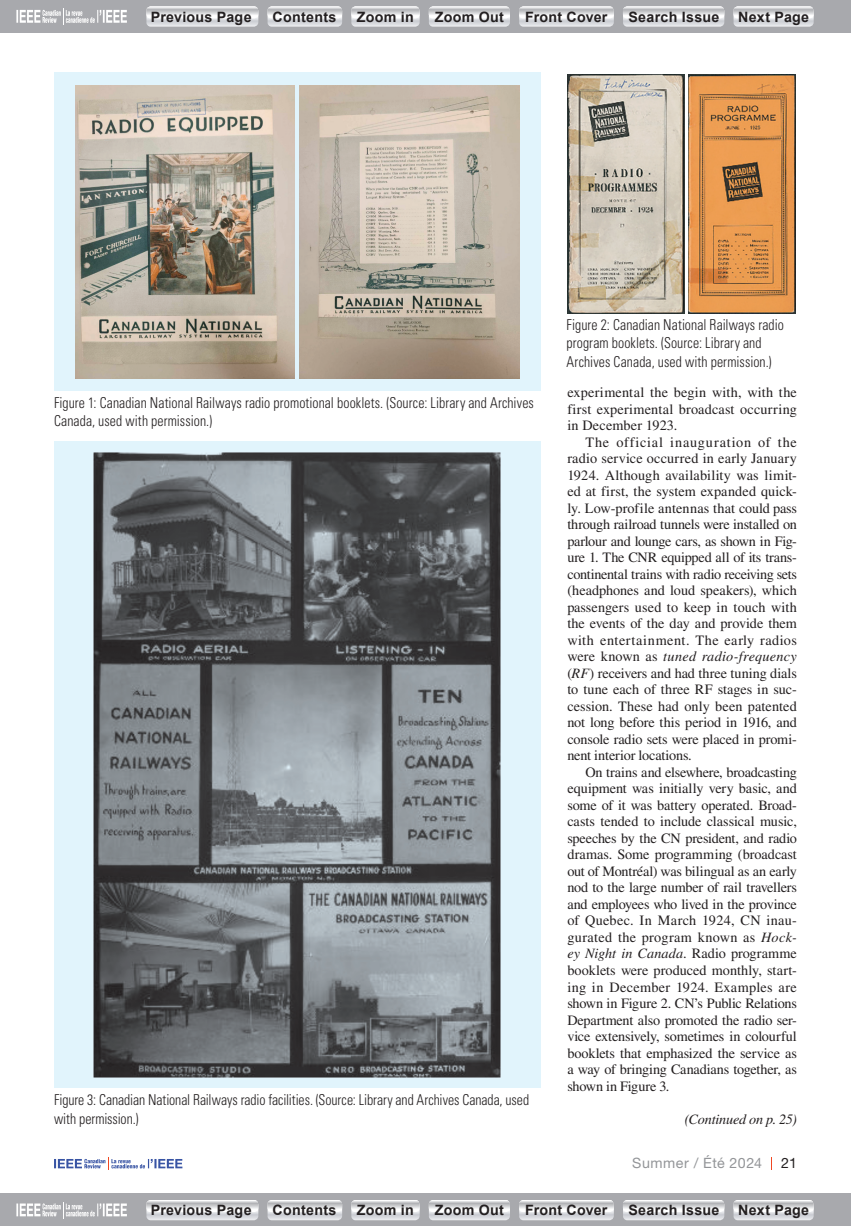
<style>
.page{position:relative;width:851px;height:1226px;background:#fff}
.page>*{position:absolute;margin:0;border:0;box-sizing:border-box;transform-origin:0 0}
.t1{font:300 condensed 15px/18px "Univers LT Std";letter-spacing:.005em;color:#231f20;scale:.92 1}
.t2{font:14.25px/16.5px "Times LT Std";letter-spacing:-.005em;color:#231f20;text-align:justify}
.t3{font:700 14.25px "Arial";letter-spacing:.02em;color:#231f20}
.t4{font:italic 14.25px "Times LT Std";letter-spacing:-.01em;color:#231f20}
.t5{font:14.25px "Helvetica Neue LT Std";letter-spacing:.035em;color:#939598}
.t6{font:14.25px "Helvetica Neue LT Std";color:#231f20}
.s1{font-style:italic}
</style>
<div class="page">
<div style="left:0;top:0;width:850px;height:32px;background:#a8a9ad"></div>
<svg style="left:16px;top:8px;width:111px;height:17px"></svg>
<svg style="left:146px;top:6px;width:112px;height:21px;background:#dcdddf"></svg>
<svg style="left:267px;top:6px;width:75px;height:21px;background:#dbdcdf"></svg>
<svg style="left:351px;top:6px;width:68px;height:21px"></svg>
<svg style="left:428px;top:6px;width:82px;height:21px;background:#dbdcdf"></svg>
<svg style="left:519px;top:6px;width:95px;height:21px;background:#dcdddf"></svg>
<svg style="left:623px;top:6px;width:101px;height:21px;background:#dcdddf"></svg>
<svg style="left:733px;top:6px;width:80px;height:21px;background:#dbdddf"></svg>
<div style="left:0;top:1193px;width:850px;height:33px;background:#a8a9ad"></div>
<svg style="left:16px;top:1202px;width:111px;height:16px"></svg>
<svg style="left:146px;top:1200px;width:112px;height:20px;background:#dddee0"></svg>
<svg style="left:267px;top:1200px;width:75px;height:20px"></svg>
<svg style="left:351px;top:1200px;width:68px;height:20px"></svg>
<svg style="left:428px;top:1200px;width:82px;height:20px;background:#dcdde0"></svg>
<svg style="left:519px;top:1200px;width:95px;height:20px;background:#dddee0"></svg>
<svg style="left:623px;top:1200px;width:101px;height:20px;background:#dddee0"></svg>
<svg style="left:733px;top:1200px;width:80px;height:20px;background:#dcdee0"></svg>
<svg style="left:771px;top:1157px;width:1px;height:12px"></svg>
<svg style="left:54px;top:1157px;width:128px;height:12px"></svg>
<img style="left:567px;top:74px;width:117px;height:239px">
<img style="left:688px;top:74px;width:107px;height:239px">
<div style="left:54px;top:441px;width:486px;height:647px;background:#e1f4fc"></div>
<img style="left:94px;top:452px;width:406px;height:625px">
<div style="left:57px;top:73px;width:480px;height:318px;background:#e1f4fc"></div>
<img style="left:75px;top:85px;width:220px;height:293px">
<img style="left:299px;top:85px;width:220px;height:293px">
<p class="t3" style="left:151px;top:7px;width:102px">Previous Page</p>
<p class="t3" style="left:272px;top:7px;width:65px">Contents</p>
<p class="t3" style="left:357px;top:7px;width:58px">Zoom in</p>
<p class="t3" style="left:435px;top:7px;width:71px">Zoom Out</p>
<p class="t3" style="left:525px;top:7px;width:84px">Front Cover</p>
<p class="t3" style="left:628px;top:7px;width:92px">Search Issue</p>
<p class="t3" style="left:738px;top:7px;width:72px">Next Page</p>
<p class="t1" style="left:54px;top:393px;width:523px">Figure 1: Canadian National Railways radio promotional booklets. (Source: Library and Archives<br>Canada, used with permission.)</p>
<p class="t1" style="left:54px;top:1090px;width:518px;line-height:18.8px">Figure 3: Canadian National Railways radio facilities. (Source: Library and Archives Canada, used with permission.)</p>
<p class="t1" style="left:566px;top:316px;width:238px">Figure 2: Canadian National Railways radio program booklets. (Source: Library and<br>Archives Canada, used with permission.)</p>
<p class="t2" style="left:567px;top:384px;width:231px">experimental the begin with, with the first experimental broadcast occurring in December 1923.</p>
<p class="t2" style="left:567px;top:433px;width:231px;text-indent:18px">The official inauguration of the radio service occurred in early January 1924. Although availability was limit&shy;ed at first, the system expanded quick&shy;ly. Low-profile antennas that could pass through railroad tunnels were installed on parlour and lounge cars, as shown in Fig&shy;ure 1. The CNR equipped all of its trans&shy;continental trains with radio receiving sets (headphones and loud speakers), which passengers used to keep in touch with the events of the day and provide them with entertainment. The early radios were known as <span class="s1">tuned radio-frequency </span>(<span class="s1">RF</span>) receivers and had three tuning dials to tune each of three RF stages in suc&shy;cession. These had only been patented not long before this period in 1916, and console radio sets were placed in promi&shy;nent interior locations.</p>
<p class="t2" style="left:567px;top:763px;width:231px;text-indent:18px">On trains and elsewhere, broadcasting equipment was initially very basic, and some of it was battery operated. Broad&shy;casts tended to include classical music, speeches by the CN president, and radio dramas. Some programming (broadcast out of Montréal) was bilingual as an early nod to the large number of rail travellers and employees who lived in the province of Quebec. In March 1924, CN inau&shy;gurated the program known as <span class="s1">Hock&shy;ey Night in Canada</span>. Radio programme booklets were produced monthly, start&shy;ing in December 1924. Examples are shown in Figure 2. CN’s Public Relations Department also promoted the radio ser&shy;vice extensively, sometimes in colourful booklets that emphasized the service as a way of bringing Canadians together, as shown in Figure 3.</p>
<p class="t4" style="left:684px;top:1110px;width:114px">(Continued on p. 25)</p>
<p class="t5" style="left:632px;top:1154px;width:131px">Summer / Été 2024</p>
<p class="t6" style="left:781px;top:1154px;width:17px">21</p>
<p class="t3" style="left:151px;top:1200px;width:102px">Previous Page</p>
<p class="t3" style="left:272px;top:1200px;width:65px">Contents</p>
<p class="t3" style="left:357px;top:1200px;width:58px">Zoom in</p>
<p class="t3" style="left:435px;top:1200px;width:71px">Zoom Out</p>
<p class="t3" style="left:525px;top:1200px;width:84px">Front Cover</p>
<p class="t3" style="left:628px;top:1200px;width:92px">Search Issue</p>
<p class="t3" style="left:738px;top:1200px;width:72px">Next Page</p>
</div>
